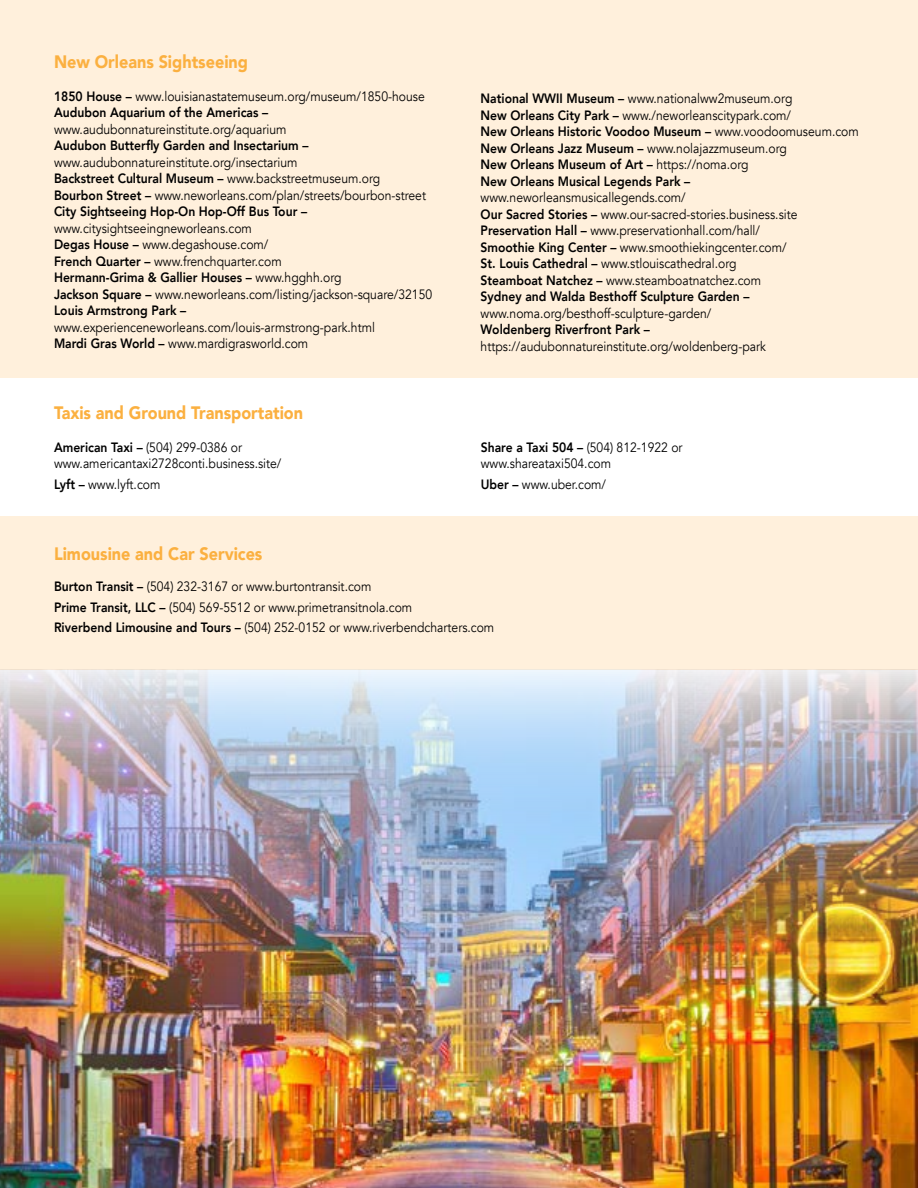
<style>
.page{position:relative;width:918px;height:1188px;background:#fff}
.page>*{position:absolute;margin:0;border:0;box-sizing:border-box;transform-origin:0 0}
.t1{font:900 18px "Avenir";color:#fbb040;scale:.9 1}
.t2{font:13.5px/16.5px "Avenir";color:#000;scale:.9 1}
.t3{font:800 13.5px/16.5px "Avenir";color:#000;scale:.9 1}
.s1{font-weight:800}
.s2{font-weight:400}
</style>
<div class="page">
<div style="left:0;top:516px;width:918px;height:153px;background:#fff0dc"></div>
<div style="left:0;top:0;width:918px;height:378px;background:#fff0dc"></div>
<img style="left:0;top:670px;width:918px;height:518px">
<h1 class="t1" style="left:54px;top:46px;width:217px">New Orleans Sightseeing</h1>
<p class="t2" style="left:54px;top:88px;width:413px"><span class="s1">1850 House –</span> www.louisianastatemuseum.org/museum/1850-house<br><span class="s1">Audubon Aquarium of the Americas –</span></p>
<p class="t2" style="left:54px;top:121px;width:260px">www.audubonnatureinstitute.org/aquarium</p>
<p class="t3" style="left:54px;top:137px;width:284px">Audubon Butterfly Garden and Insectarium –</p>
<p class="t2" style="left:54px;top:154px;width:415px">www.audubonnatureinstitute.org/insectarium<br><span class="s1">Backstreet Cultural Museum –</span> www.backstreetmuseum.org <span class="s1">Bourbon Street –</span> www.neworleans.com/plan/streets/bourbon-street <span class="s1">City Sightseeing Hop-On Hop-Off Bus Tour –</span></p>
<p class="t2" style="left:54px;top:220px;width:422px">www.citysightseeingneworleans.com<br><span class="s1">Degas House –</span> www.degashouse.com/<br><span class="s1">French Quarter –</span> www.frenchquarter.com<br><span class="s1">Hermann-Grima &amp; Gallier Houses –</span> www.hgghh.org<br><span class="s1">Jackson Square –</span> www.neworleans.com/listing/jackson-square/32150<br><span class="s1">Louis Armstrong Park –</span></p>
<p class="t2" style="left:54px;top:319px;width:358px">www.experienceneworleans.com/louis-armstrong-park.html<br><span class="s1">Mardi Gras World –</span> www.mardigrasworld.com</p>
<h1 class="t1" style="left:54px;top:397px;width:278px">Taxis and Ground Transportation</h1>
<p class="t2" style="left:54px;top:439px;width:254px"><span class="s1">American Taxi –</span> (504) 299-0386 or www.americantaxi2728conti.business.site/</p>
<p class="t2" style="left:54px;top:476px;width:120px"><span class="s1">Lyft –</span> www.lyft.com</p>
<p class="t3" style="left:481px;top:90px;width:422px">National WWII Museum – <span class="s2">www.nationalww2museum.org<br></span>New Orleans City Park – <span class="s2">www./neworleanscitypark.com/<br></span>New Orleans Historic Voodoo Museum – <span class="s2">www.voodoomuseum.com </span>New Orleans Jazz Museum – <span class="s2">www.nolajazzmuseum.org<br></span>New Orleans Museum of Art – <span class="s2">https://noma.org<br></span>New Orleans Musical Legends Park –</p>
<p class="t2" style="left:481px;top:189px;width:354px">www.neworleansmusicallegends.com/<br><span class="s1">Our Sacred Stories –</span> www.our-sacred-stories.business.site <span class="s1">Preservation Hall –</span> www.preservationhall.com/hall/ <span class="s1">Smoothie King Center –</span> www.smoothiekingcenter.com/ <span class="s1">St. Louis Cathedral –</span> www.stlouiscathedral.org <span class="s1">Steamboat Natchez –</span> www.steamboatnatchez.com <span class="s1">Sydney and Walda Besthoff Sculpture Garden –</span></p>
<p class="t2" style="left:481px;top:305px;width:258px">www.noma.org/besthoff-sculpture-garden/</p>
<p class="t3" style="left:481px;top:321px;width:190px">Woldenberg Riverfront Park –</p>
<p class="t2" style="left:481px;top:338px;width:319px">https://audubonnatureinstitute.org/woldenberg-park</p>
<p class="t2" style="left:481px;top:439px;width:226px"><span class="s1">Share a Taxi 504 –</span> (504) 812-1922 or www.shareataxi504.com</p>
<p class="t2" style="left:481px;top:476px;width:141px"><span class="s1">Uber –</span> www.uber.com/</p>
<h1 class="t1" style="left:54px;top:538px;width:233px">Limousine and Car Services</h1>
<p class="t2" style="left:54px;top:576px;width:491px;line-height:20.5px"><span class="s1">Burton Transit –</span> (504) 232-3167 or www.burtontransit.com<br><span class="s1">Prime Transit, LLC –</span> (504) 569-5512 or www.primetransitnola.com<br><span class="s1">Riverbend Limousine and Tours –</span> (504) 252-0152 or www.riverbendcharters.com</p>
</div>
